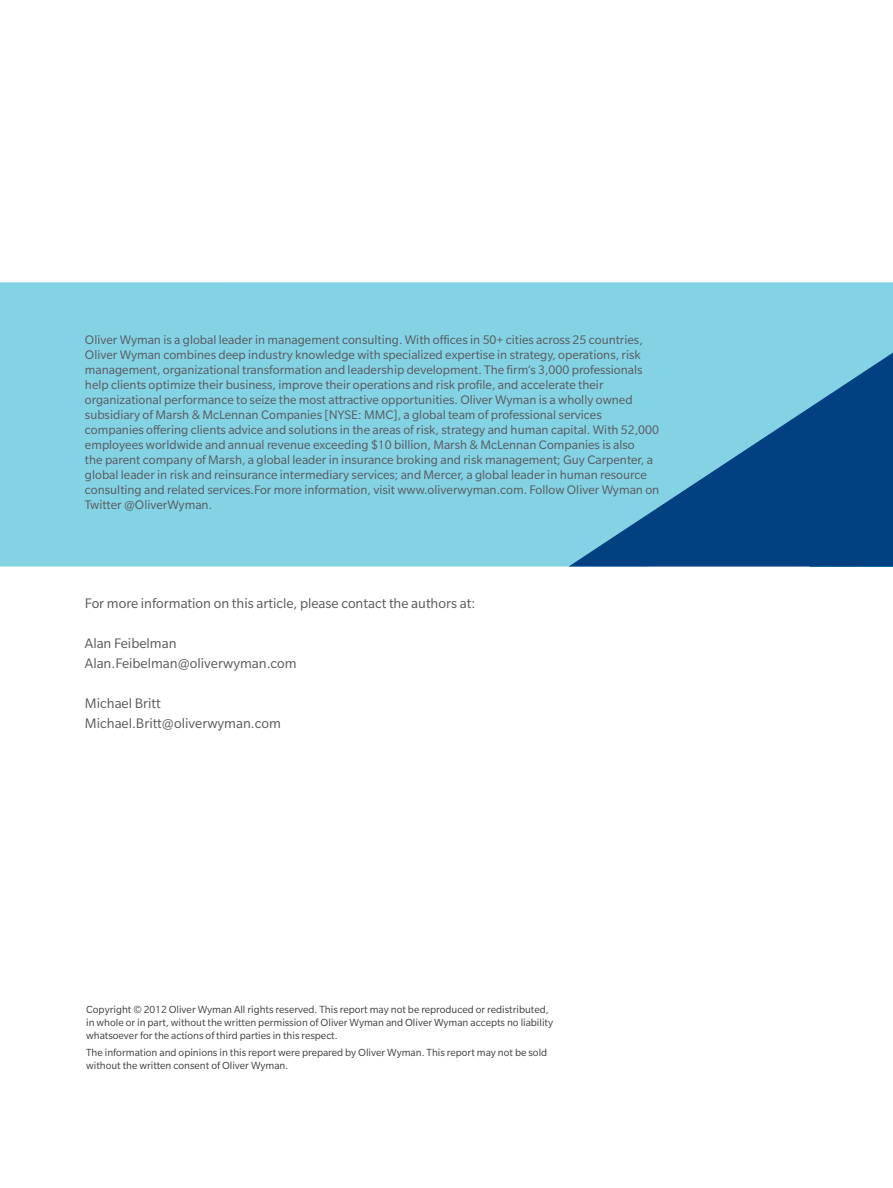
<style>
.page{position:relative;width:893px;height:1188px;background:#fff}
.page>*{position:absolute;margin:0;border:0;box-sizing:border-box;transform-origin:0 0}
.t1{font:15px/19.5px "Slate Pro";color:#57585a}
.Boilerplate{font:13.5px/15px "Slate Pro";color:#57585a}
.Copyright_Latin_Blac{font:11.25px/12.8px "Slate Pro";color:#3e3e3f}
</style>
<div class="page">
<div style="left:0;top:282px;width:809px;height:285px;background:#84d3e5"></div>
<div style="left:809px;top:282px;width:84px;height:71px;background:#84d3e5"></div>
<svg style="left:569px;top:353px;width:324px;height:214px;background:#4289b2"></svg>
<p class="Boilerplate" style="left:85px;top:333px;width:576px">Oliver Wyman is a global leader in management consulting. With offices in 50+ cities across 25 countries, Oliver Wyman combines deep industry knowledge with specialized expertise in strategy, operations, risk management, organizational transformation and leadership development. The firm’s 3,000 professionals help clients optimize their business, improve their operations and risk profile, and accelerate their organizational performance to seize the most attractive opportunities. Oliver Wyman is a wholly owned subsidiary of Marsh &amp; McLennan Companies [NYSE: MMC], a global team of professional services companies offering clients advice and solutions in the areas of risk, strategy and human capital. With 52,000 employees worldwide and annual revenue exceeding $10 billion, Marsh &amp; McLennan Companies is also<br>the parent company of Marsh, a global leader in insurance broking and risk management; Guy Carpenter, a global leader in risk and reinsurance intermediary services; and Mercer, a global leader in human resource consulting and related services.For more information, visit www.oliverwyman.com. Follow Oliver Wyman on Twitter @OliverWyman.</p>
<p class="t1" style="left:85px;top:593px;width:392px">For more information on this article, please contact the authors at:</p>
<p class="t1" style="left:85px;top:634px;width:213px">Alan Feibelman<br>Alan.Feibelman@oliverwyman.com</p>
<p class="t1" style="left:85px;top:694px;width:197px">Michael Britt<br>Michael.Britt@oliverwyman.com</p>
<p class="Copyright_Latin_Blac" style="left:86px;top:1003px;width:468px">Copyright © 2012 Oliver Wyman All rights reserved. This report may not be reproduced or redistributed, in whole or in part, without the written permission of Oliver Wyman and Oliver Wyman accepts no liability whatsoever for the actions of third parties in this respect.</p>
<p class="Copyright_Latin_Blac" style="left:86px;top:1046px;width:463px">The information and opinions in this report were prepared by Oliver Wyman. This report may not be sold without the written consent of Oliver Wyman.</p>
</div>
